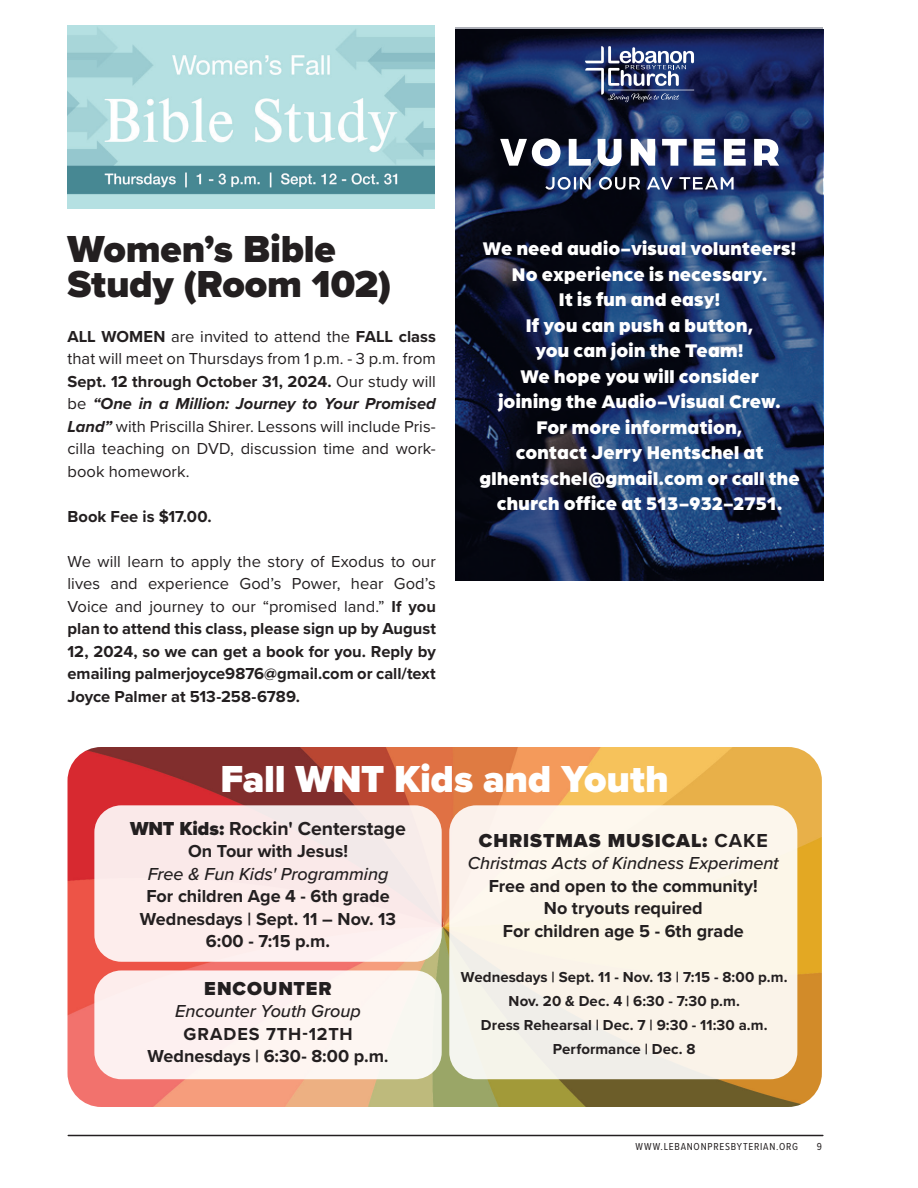
<style>
.page{position:relative;width:918px;height:1188px;background:#fff}
.page>*{position:absolute;margin:0;border:0;box-sizing:border-box;transform-origin:0 0}
.LPC_Chronicle_Articl{font:900 39px/34.5px "Proxima Nova";letter-spacing:-.005em;color:#231f20}
.LPC_Chronicle_Articl-2{font:900 39px "Proxima Nova";letter-spacing:-.005em;color:#fff}
.LPC_Chronicle_Articl-3{font:900 19.5px/25.5px "Arboria";letter-spacing:.01em;color:#fff;text-align:center}
.LPC_Chronicle_Articl-4{font:900 19.5px "Proxima Nova";letter-spacing:.05em;color:#231f20}
.LPC_Chronicle_Articl-5{font:700 19.5px "Proxima Nova";letter-spacing:-.005em;color:#231f20}
.LPC_Chronicle_Articl-6{font:700 18px "Proxima Nova";color:#231f20}
.LPC_Chronicle_Articl-7{font:italic 500 18px "Proxima Nova";letter-spacing:-.005em;color:#231f20}
.LPC_Chronicle_Articl-8{font:700 18px "Proxima Nova";letter-spacing:.05em;color:#231f20}
.LPC_Chronicle_Articl-9{font:700 16.5px/22.5px "Proxima Nova";color:#231f20;text-align:justify}
.LPC_Chronicle_Articl-10{font:16.5px/22.5px "Proxima Nova";letter-spacing:.005em;color:#231f20;text-align:justify}
.LPC_Chronicle_Articl-11{font:700 15px "Proxima Nova";letter-spacing:.005em;color:#231f20}
.t1{font:10.5px "Proxima Nova Cond";letter-spacing:.075em;color:#231f20}
.s1{font-weight:700}
.s2{font-weight:700;font-style:italic}
.s3{font-weight:400}
.s4{font-weight:900}
.s5{font-size:16.5px}
</style>
<div class="page">
<hr style="left:68px;top:1135px;width:755px;height:1px;background:#231f20">
<img style="left:68px;top:747px;width:754px;height:360px">
<div style="left:449px;top:805px;width:348px;height:274px;background:#fcf5e9;border-radius:27px"></div>
<div style="left:94px;top:805px;width:348px;height:157px;background:#faecea;border-radius:27px"></div>
<div style="left:94px;top:970px;width:348px;height:109px;background:#fdf5f1;border-radius:27px"></div>
<img style="left:68px;top:25px;width:367px;height:184px">
<svg style="left:456px;top:27px;width:367px;height:554px;background:#18294d"></svg>
<svg style="left:545px;top:177px;width:189px;height:13px"></svg>
<svg style="left:500px;top:138px;width:279px;height:28px"></svg>
<svg style="left:585px;top:46px;width:109px;height:56px;background:#515f88"></svg>
<p class="LPC_Chronicle_Articl" style="left:68px;top:232px;width:325px">Women’s Bible<br>Study (Room 102)</p>
<p class="LPC_Chronicle_Articl-10" style="left:68px;top:324px;width:370px"><span class="s1">ALL WOMEN</span> are invited to attend the <span class="s1">FALL class </span>that will meet on Thursdays from 1 p.m. - 3 p.m. from <span class="s1">Sept. 12 through October 31, 2024.</span> Our study will be <span class="s2">“One in a Million: Journey to Your Promised Land”</span> with Priscilla Shirer. Lessons will include Pris&shy;cilla teaching on DVD, discussion time and work&shy;book homework.</p>
<p class="LPC_Chronicle_Articl-9" style="left:68px;top:505px;width:146px">Book Fee is $17.00.</p>
<p class="LPC_Chronicle_Articl-9" style="left:68px;top:550px;width:370px"><span class="s3">We will learn to apply the story of Exodus to our lives and experience God’s Power, hear God’s Voice and journey to our “promised land.”</span> If you plan to attend this class, please sign up by August 12, 2024, so we can get a book for you. Reply by emailing palmerjoyce9876@gmail.com or call/text Joyce Palmer at 513-258-6789.</p>
<p class="LPC_Chronicle_Articl-3" style="left:483px;top:234px;width:315px">We need audio-visual volunteers!</p>
<p class="LPC_Chronicle_Articl-3" style="left:512px;top:260px;width:257px">No experience is necessary.</p>
<p class="LPC_Chronicle_Articl-3" style="left:559px;top:285px;width:163px">It is fun and easy!</p>
<p class="LPC_Chronicle_Articl-3" style="left:526px;top:311px;width:229px">If you can push a button,</p>
<p class="LPC_Chronicle_Articl-3" style="left:535px;top:336px;width:210px">you can join the Team!</p>
<p class="LPC_Chronicle_Articl-3" style="left:520px;top:362px;width:240px">We hope you will consider</p>
<p class="LPC_Chronicle_Articl-3" style="left:498px;top:387px;width:284px">joining the Audio-Visual Crew.</p>
<p class="LPC_Chronicle_Articl-3" style="left:537px;top:413px;width:208px">For more information,</p>
<p class="LPC_Chronicle_Articl-3" style="left:516px;top:438px;width:249px">contact Jerry Hentschel at</p>
<p class="LPC_Chronicle_Articl-3" style="left:479px;top:464px;width:322px">glhentschel@gmail.com or call the church office at 513-932-2751.</p>
<p class="LPC_Chronicle_Articl-2" style="left:221px;top:750px;width:450px">Fall WNT Kids and Youth</p>
<p class="LPC_Chronicle_Articl-5" style="left:130px;top:814px;width:278px"><span class="s4">WNT Kids:</span> Rockin' Centerstage</p>
<p class="LPC_Chronicle_Articl-6" style="left:188px;top:838px;width:161px">On Tour with Jesus!</p>
<p class="LPC_Chronicle_Articl-7" style="left:148px;top:860px;width:242px">Free &amp; Fun Kids' Programming</p>
<p class="LPC_Chronicle_Articl-6" style="left:146px;top:883px;width:245px">For children Age 4 - 6th grade</p>
<p class="LPC_Chronicle_Articl-6" style="left:140px;top:905px;width:258px">Wednesdays | Sept. 11 – Nov. 13</p>
<p class="LPC_Chronicle_Articl-6" style="left:206px;top:928px;width:126px">6:00 - 7:15 p.m.</p>
<p class="LPC_Chronicle_Articl-4" style="left:204px;top:974px;width:129px">ENCOUNTER</p>
<p class="LPC_Chronicle_Articl-7" style="left:175px;top:998px;width:187px">Encounter Youth Group</p>
<p class="LPC_Chronicle_Articl-8" style="left:183px;top:1020px;width:171px">GRADES 7TH-12TH</p>
<p class="LPC_Chronicle_Articl-6" style="left:148px;top:1043px;width:242px">Wednesdays | 6:30- 8:00 p.m<span class="s5">.</span></p>
<p class="LPC_Chronicle_Articl-4" style="left:479px;top:826px;width:291px">CHRISTMAS MUSICAL: <span class="s1">CAKE</span></p>
<p class="LPC_Chronicle_Articl-7" style="left:468px;top:850px;width:312px">Christmas Acts of Kindness Experiment</p>
<p class="LPC_Chronicle_Articl-6" style="left:489px;top:872px;width:271px">Free and open to the community!</p>
<p class="LPC_Chronicle_Articl-6" style="left:544px;top:895px;width:160px">No tryouts required</p>
<p class="LPC_Chronicle_Articl-6" style="left:503px;top:917px;width:242px">For children age 5 - 6th grade</p>
<p class="LPC_Chronicle_Articl-11" style="left:461px;top:966px;width:328px">Wednesdays | Sept. 11 - Nov. 13 | 7:15 - 8:00 p.m.</p>
<p class="LPC_Chronicle_Articl-11" style="left:509px;top:990px;width:233px">Nov. 20 &amp; Dec. 4 | 6:30 - 7:30 p.m.</p>
<p class="LPC_Chronicle_Articl-11" style="left:481px;top:1014px;width:288px">Dress Rehearsal | Dec. 7 | 9:30 - 11:30 a.m.</p>
<p class="LPC_Chronicle_Articl-11" style="left:553px;top:1038px;width:144px">Performance | Dec. 8</p>
<p class="t1" style="left:636px;top:1139px;width:164px">WWW.LEBANONPRESBYTERIAN.ORG</p>
<p class="t1" style="left:817px;top:1139px;width:7px">9</p>
</div>
